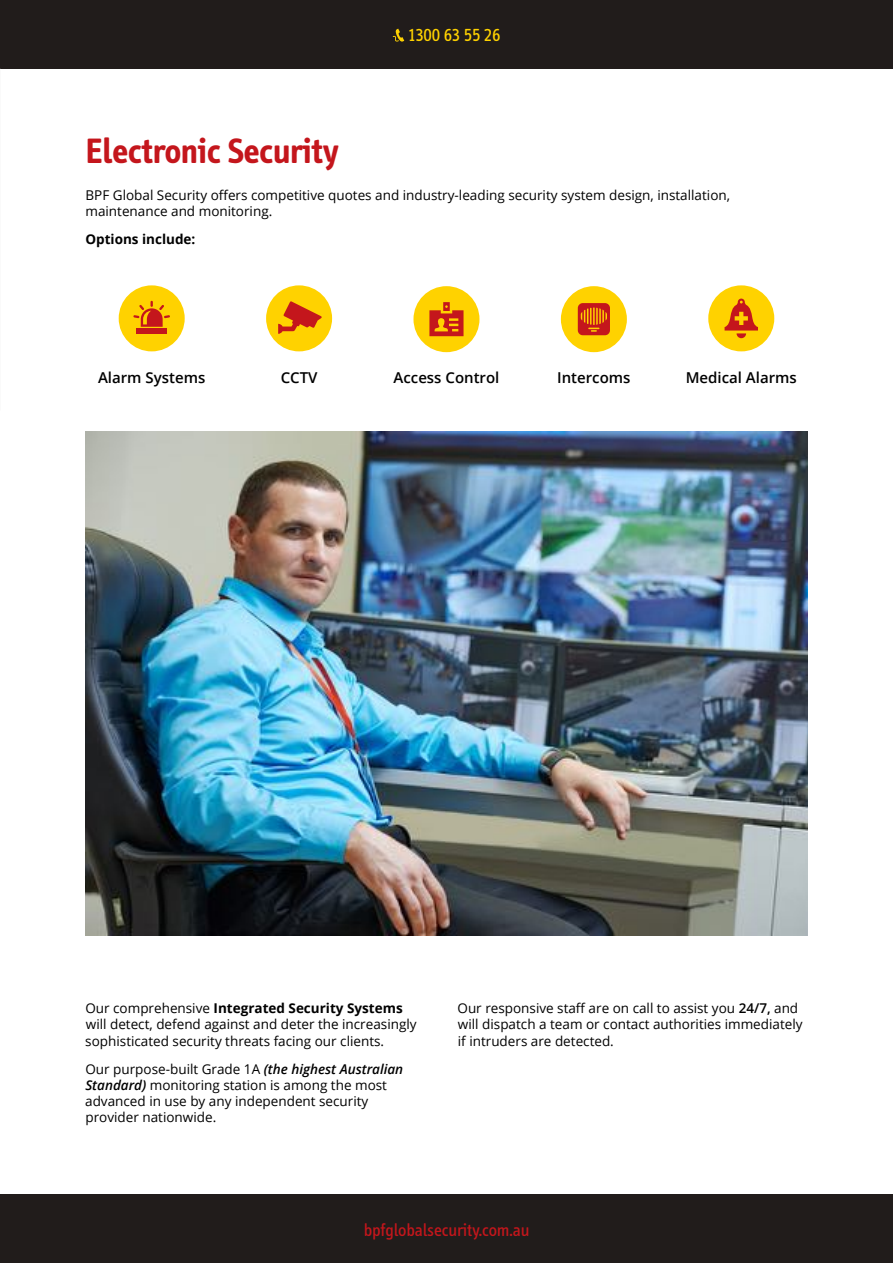
<style>
.page{position:relative;width:893px;height:1263px;background:#fff}
.page>*{position:absolute;margin:0;border:0;box-sizing:border-box;transform-origin:0 0}
.t1{font:700 36px "Info";color:#c4161c}
.t2{font:18px "Info";color:#c4161c}
.t3{font:18px "Info";color:#ffd200}
.t4{font:600 15px "Open Sans";color:#000}
.t5{font:13.5px/16.2px "Open Sans";color:#000}
.t6{font:700 13.5px "Open Sans";color:#000}
.s1{font-weight:700}
.s2{font-weight:600;font-style:italic}
.s3{font-weight:600}
</style>
<div class="page">
<div style="left:0;top:0;width:893px;height:68px;background:#211c1b"></div>
<div style="left:0;top:1195px;width:893px;height:68px;background:#211c1b"></div>
<svg style="left:393px;top:29px;width:11px;height:13px"></svg>
<img style="left:85px;top:432px;width:723px;height:503px">
<div style="left:119px;top:285px;width:66px;height:66px;background:#ffd200;border-radius:50%"></div>
<div style="left:136px;top:328px;width:31px;height:6px;background:#c4161c"></div>
<svg style="left:133px;top:301px;width:37px;height:26px"></svg>
<div style="left:266px;top:285px;width:66px;height:66px;background:#ffd200;border-radius:50%"></div>
<svg style="left:278px;top:301px;width:44px;height:33px"></svg>
<div style="left:413px;top:286px;width:66px;height:66px;background:#ffd200;border-radius:50%"></div>
<svg style="left:429px;top:302px;width:34px;height:34px"></svg>
<div style="left:708px;top:285px;width:66px;height:66px;background:#ffd200;border-radius:50%"></div>
<svg style="left:725px;top:299px;width:33px;height:39px"></svg>
<div style="left:561px;top:286px;width:66px;height:66px;background:#ffd200;border-radius:50%"></div>
<svg style="left:578px;top:303px;width:32px;height:32px"></svg>
<h2 class="t3" style="left:408px;top:25px;width:94px">1300 63 55 26</h2>
<h1 class="t1" style="left:86px;top:131px;width:254px">Electronic Security</h1>
<p class="t5" style="left:85px;top:186px;width:646px">BPF Global Security offers competitive quotes and industry-leading security system design, installation, maintenance and monitoring.</p>
<p class="t6" style="left:85px;top:230px;width:111px">Options include:</p>
<p class="t4" style="left:98px;top:367px;width:109px">Alarm Systems</p>
<p class="t4" style="left:281px;top:367px;width:38px">CCTV</p>
<p class="t4" style="left:394px;top:367px;width:107px">Access Control</p>
<p class="t4" style="left:557px;top:367px;width:75px">Intercoms</p>
<p class="t4" style="left:686px;top:367px;width:113px">Medical Alarms</p>
<p class="t5" style="left:85px;top:1000px;width:333px">Our comprehensive <span class="s1">Integrated Security Systems </span>will detect, defend against and deter the increasingly sophisticated security threats facing our clients.</p>
<p class="t5" style="left:85px;top:1060px;width:320px">Our purpose-built Grade 1A <span class="s2">(the highest Australian Standard)</span> monitoring station is among the most advanced in use by any independent security provider nationwide.</p>
<p class="t5" style="left:457px;top:1000px;width:347px">Our responsive staff are on call to assist you <span class="s3">24/7,</span> and will dispatch a team or contact authorities immediately if intruders are detected.</p>
<h2 class="t2" style="left:364px;top:1220px;width:167px">bpfglobalsecurity.com.au</h2>
</div>
